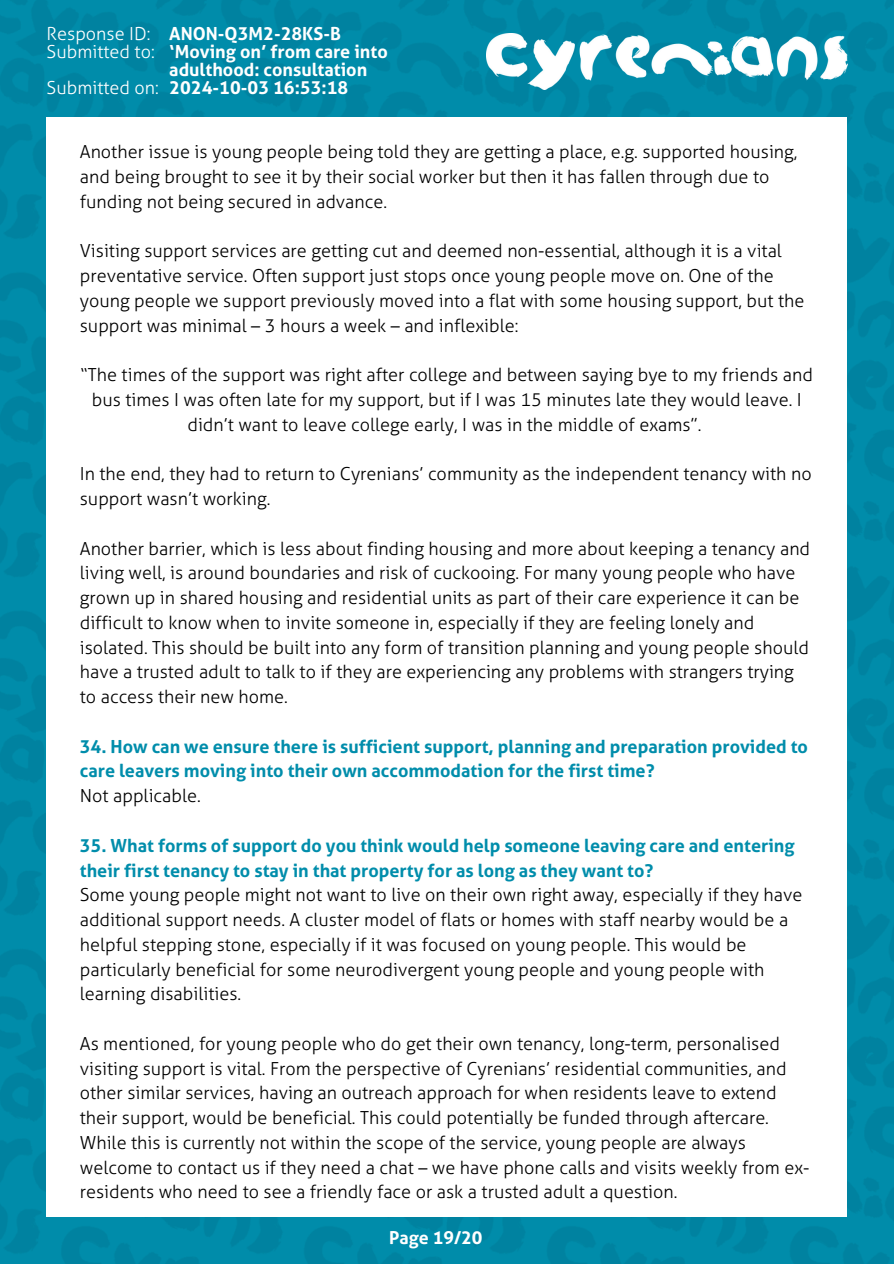
<style>
.page{position:relative;width:894px;height:1264px;background:#fff}
.page>*{position:absolute;margin:0;border:0;box-sizing:border-box;transform-origin:0 0}
.t1{font:300 18px/24.8px "Aller";color:#000}
.t2{font:700 18px/24.8px "Aller";color:#008dab}
.t3{font:700 18px/18px "Aller";color:#fff}
.t4{font:300 18px "Aller";color:#fff}
.t5{font:700 17.7px "Aller";color:#fff}
</style>
<div class="page">
<img style="left:0;top:0;width:893px;height:1263px">
<div style="left:47px;top:117px;width:799px;height:1099px;background:#fff"></div>
<img style="left:486px;top:33px;width:361px;height:57px">
<p class="t4" style="left:47px;top:23px;width:105px">Response ID:</p>
<p class="t4" style="left:47px;top:41px;width:109px">Submitted to:</p>
<h1 class="t4" style="left:47px;top:77px;width:114px">Submitted on:</h1>
<h1 class="t3" style="left:169px;top:25px;width:220px">ANON-Q3M2-28KS-B ‘Moving on’ from care into adulthood: consultation<br>2024-10-03 16:53:18</h1>
<p class="t1" style="left:80px;top:140px;width:719px">Another issue is young people being told they are getting a place, e.g. supported housing, and being brought to see it by their social worker but then it has fallen through due to funding not being secured in advance.</p>
<p class="t1" style="left:80px;top:239px;width:726px">Visiting support services are getting cut and deemed non-essential, although it is a vital preventative service. Often support just stops once young people move on. One of the young people we support previously moved into a flat with some housing support, but the support was minimal – 3 hours a week – and inflexible:</p>
<p class="t1" style="left:81px;top:363px;width:733px;text-align:center">“The times of the support was right after college and between saying bye to my friends and bus times I was often late for my support, but if I was 15 minutes late they would leave. I didn’t want to leave college early, I was in the middle of exams”.</p>
<p class="t1" style="left:80px;top:462px;width:733px">In the end, they had to return to Cyrenians’ community as the independent tenancy with no support wasn’t working.</p>
<p class="t1" style="left:80px;top:536px;width:731px">Another barrier, which is less about finding housing and more about keeping a tenancy and living well, is around boundaries and risk of cuckooing. For many young people who have grown up in shared housing and residential units as part of their care experience it can be difficult to know when to invite someone in, especially if they are feeling lonely and isolated. This should be built into any form of transition planning and young people should have a trusted adult to talk to if they are experiencing any problems with strangers trying to access their new home.</p>
<p class="t2" style="left:80px;top:734px;width:729px">34. How can we ensure there is sufficient support, planning and preparation provided to</p>
<p class="t2" style="left:80px;top:759px;width:576px">care leavers moving into their own accommodation for the first time?</p>
<p class="t1" style="left:80px;top:783px;width:122px">Not applicable.</p>
<p class="t2" style="left:80px;top:833px;width:716px">35. What forms of support do you think would help someone leaving care and entering their first tenancy to stay in that property for as long as they want to?</p>
<p class="t1" style="left:80px;top:882px;width:724px">Some young people might not want to live on their own right away, especially if they have additional support needs. A cluster model of flats or homes with staff nearby would be a helpful stepping stone, especially if it was focused on young people. This would be particularly beneficial for some neurodivergent young people and young people with learning disabilities.</p>
<p class="t1" style="left:80px;top:1031px;width:731px">As mentioned, for young people who do get their own tenancy, long-term, personalised visiting support is vital. From the perspective of Cyrenians’ residential communities, and other similar services, having an outreach approach for when residents leave to extend their support, would be beneficial. This could potentially be funded through aftercare.<br>While this is currently not within the scope of the service, young people are always welcome to contact us if they need a chat – we have phone calls and visits weekly from ex&shy;residents who need to see a friendly face or ask a trusted adult a question.</p>
<p class="t5" style="left:389px;top:1227px;width:95px">Page 19/20</p>
</div>
